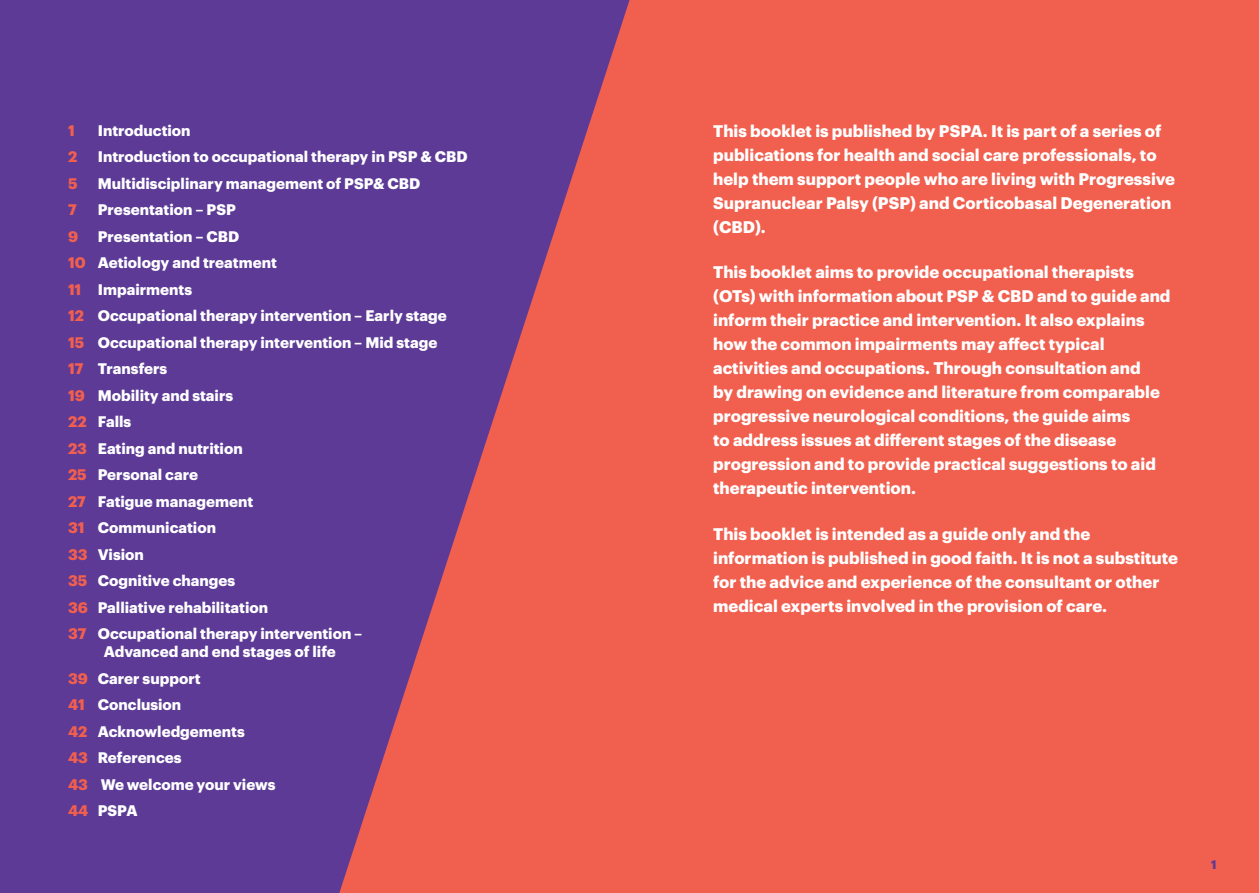
<style>
.page{position:relative;width:1259px;height:893px;background:#fff}
.page>*{position:absolute;margin:0;border:0;box-sizing:border-box;transform-origin:0 0}
.t1{font:700 16.5px/24px "Graphik";color:#fff}
.t2{font:700 15px/26.5px "Graphik";color:#fff}
.t3{font:700 15px "Graphik";color:#f15f4e}
.t4{font:700 12px "Graphik";color:#5c3a96}
.s1{color:#f15f4e}
</style>
<div class="page">
<div style="left:669px;top:0;width:590px;height:893px;background:#f15f4e"></div>
<div style="left:0;top:0;width:635px;height:893px;background:#5c3a96"></div>
<svg style="left:339px;top:0;width:330px;height:893px;fill:#f15f4e"></svg>
<p class="t3" style="left:68px;top:119px;width:8px">1</p>
<p class="t2" style="left:98px;top:116px;width:94px">Introduction</p>
<p class="t3" style="left:68px;top:145px;width:11px">2</p>
<p class="t2" style="left:98px;top:142px;width:371px">Introduction to occupational therapy in PSP &amp; CBD</p>
<p class="t3" style="left:68px;top:172px;width:11px">5</p>
<p class="t2" style="left:98px;top:169px;width:324px">Multidisciplinary management of PSP&amp; CBD</p>
<p class="t3" style="left:68px;top:198px;width:10px">7</p>
<p class="t2" style="left:98px;top:195px;width:139px">Presentation – PSP</p>
<p class="t3" style="left:68px;top:225px;width:12px">9</p>
<p class="t2" style="left:68px;top:222px;width:380px;text-indent:30px">Presentation – CBD<br><span class="s1">10</span> Aetiology and treatment<br><span class="s1">11</span> Impairments<br><span class="s1">12</span> Occupational therapy intervention – Early stage<br><span class="s1">15</span> Occupational therapy intervention – Mid stage<br><span class="s1">17</span> Transfers<br><span class="s1">19</span> Mobility and stairs<br><span class="s1">22</span> Falls<br><span class="s1">23</span> Eating and nutrition<br><span class="s1">25</span> Personal care<br><span class="s1">27</span> Fatigue management<br><span class="s1">31</span> Communication<br><span class="s1">33</span> Vision<br><span class="s1">35</span> Cognitive changes<br><span class="s1">36</span> Palliative rehabilitation<br><span class="s1">37</span> Occupational therapy intervention –</p>
<p class="t2" style="left:68px;top:637px;width:269px;text-indent:36px">Advanced and end stages of life<br><span class="s1">39</span> Carer support<br><span class="s1">41</span> Conclusion<br><span class="s1">42</span> Acknowledgements<br><span class="s1">43</span> References<br><span class="s1">43</span> We welcome your views<br><span class="s1">44</span> PSPA</p>
<p class="t1" style="left:713px;top:117px;width:463px">This booklet is published by PSPA. It is part of a series of publications for health and social care professionals, to help them support people who are living with Progressive Supranuclear Palsy (PSP) and Corticobasal Degeneration (CBD).</p>
<p class="t1" style="left:713px;top:259px;width:459px">This booklet aims to provide occupational therapists (OTs) with information about PSP &amp; CBD and to guide and inform their practice and intervention. It also explains how the common impairments may affect typical activities and occupations. Through consultation and<br>by drawing on evidence and literature from comparable progressive neurological conditions, the guide aims<br>to address issues at different stages of the disease progression and to provide practical suggestions to aid therapeutic intervention.</p>
<p class="t1" style="left:713px;top:520px;width:466px">This booklet is intended as a guide only and the information is published in good faith. It is not a substitute for the advice and experience of the consultant or other medical experts involved in the provision of care.</p>
<p class="t4" style="left:1211px;top:855px;width:7px">1</p>
</div>
